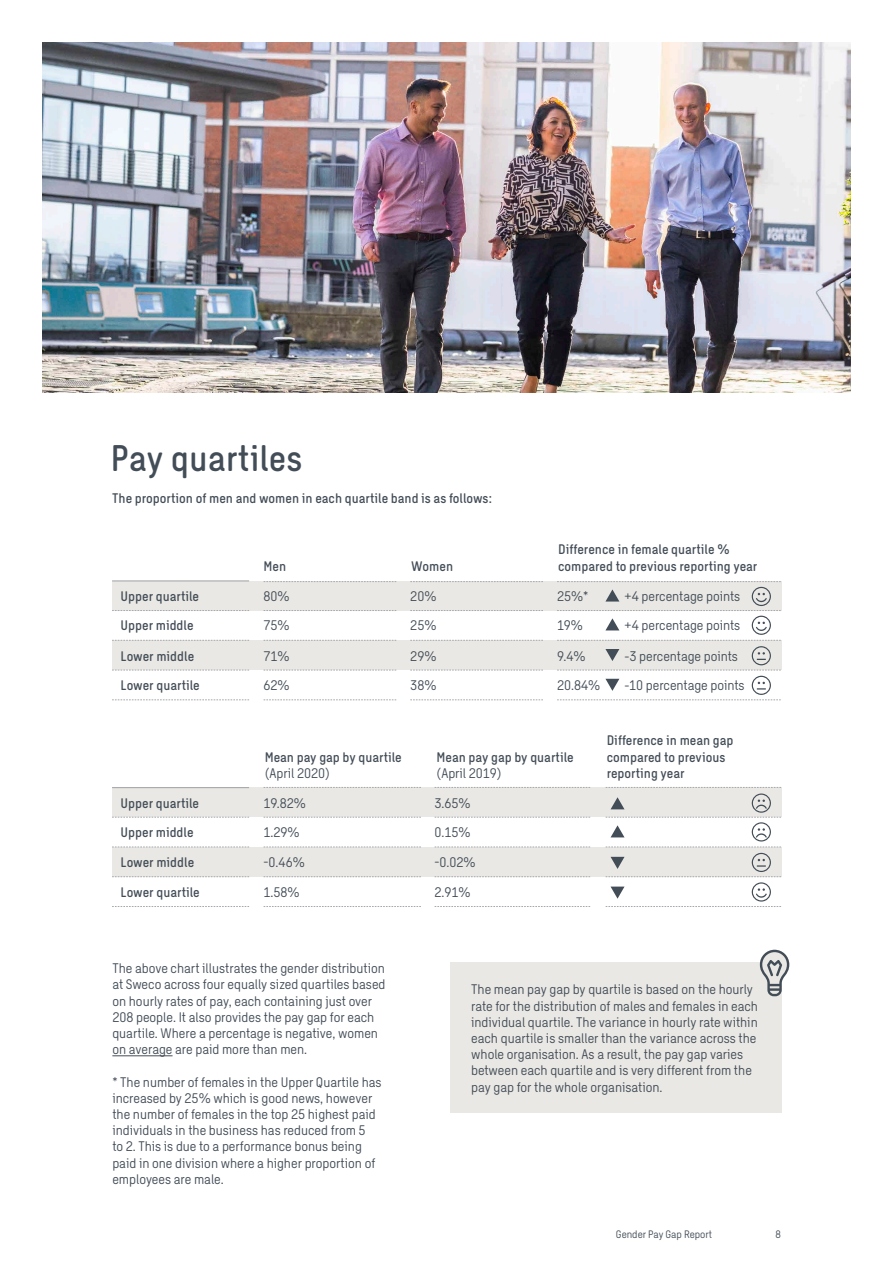
<style>
.page{position:relative;width:893px;height:1263px;background:#fff}
.page>*{position:absolute;margin:0;border:0;box-sizing:border-box;transform-origin:0 0}
.Heading_Intro_24_28{font:500 36px "Sweco Sans";color:#434d57}
.Body_text_9_10_8{font:13.5px/16.2px "Sweco Sans";color:#434d57}
.Intermediate_heading{font:500 13.5px/16.5px "Sweco Sans";color:#434d57}
.Intermediate_heading-2{font:13.5px "Sweco Sans";color:#434d57}
.Body_text_9_10_8-2{font:500 13.5px "Sweco Sans";color:#434d57}
.Pagina_text_7_9{font:10.5px "Sweco Sans";color:#434d57}
.Pagina_7_9{font:10.5px "Sweco Sans";color:#434d57}
.s1{font-weight:400}
</style>
<div class="page">
<img style="left:43px;top:43px;width:807px;height:349px">
<hr style="left:112px;top:1055px;width:61px;height:1px;background:#434d57">
<div style="left:450px;top:962px;width:332px;height:151px;background:#e9e8e4"></div>
<div style="left:112px;top:787px;width:669px;height:30px;background:#e9e8e4"></div>
<div style="left:112px;top:847px;width:669px;height:30px;background:#e9e8e4"></div>
<hr style="left:112px;top:787px;width:137px;height:1px;background:#a8a9ad">
<svg style="left:112px;top:817px;width:137px;height:1px"></svg>
<svg style="left:112px;top:847px;width:137px;height:1px"></svg>
<svg style="left:112px;top:876px;width:137px;height:1px"></svg>
<svg style="left:112px;top:906px;width:137px;height:1px"></svg>
<svg style="left:435px;top:817px;width:155px;height:1px"></svg>
<svg style="left:435px;top:847px;width:155px;height:1px"></svg>
<svg style="left:435px;top:876px;width:155px;height:1px"></svg>
<svg style="left:435px;top:906px;width:155px;height:1px"></svg>
<svg style="left:264px;top:817px;width:157px;height:1px"></svg>
<svg style="left:264px;top:847px;width:157px;height:1px"></svg>
<svg style="left:264px;top:876px;width:157px;height:1px"></svg>
<svg style="left:264px;top:906px;width:157px;height:1px"></svg>
<svg style="left:435px;top:787px;width:155px;height:1px"></svg>
<svg style="left:264px;top:787px;width:157px;height:1px"></svg>
<svg style="left:760px;top:950px;width:29px;height:46px"></svg>
<div style="left:112px;top:581px;width:669px;height:30px;background:#e9e8e4"></div>
<div style="left:112px;top:640px;width:669px;height:30px;background:#e9e8e4"></div>
<svg style="left:264px;top:610px;width:132px;height:1px"></svg>
<svg style="left:264px;top:640px;width:132px;height:1px"></svg>
<svg style="left:264px;top:670px;width:132px;height:1px"></svg>
<svg style="left:264px;top:699px;width:132px;height:1px"></svg>
<svg style="left:410px;top:610px;width:133px;height:1px"></svg>
<svg style="left:410px;top:640px;width:133px;height:1px"></svg>
<svg style="left:410px;top:670px;width:133px;height:1px"></svg>
<svg style="left:410px;top:699px;width:133px;height:1px"></svg>
<hr style="left:112px;top:580px;width:137px;height:1px;background:#a8a9ad">
<svg style="left:112px;top:610px;width:137px;height:1px"></svg>
<svg style="left:112px;top:640px;width:137px;height:1px"></svg>
<svg style="left:112px;top:670px;width:137px;height:1px"></svg>
<svg style="left:112px;top:699px;width:137px;height:1px"></svg>
<svg style="left:264px;top:581px;width:132px;height:1px"></svg>
<svg style="left:410px;top:581px;width:133px;height:1px"></svg>
<svg style="left:606px;top:787px;width:175px;height:54px"></svg>
<svg style="left:557px;top:581px;width:224px;height:119px"></svg>
<svg style="left:606px;top:847px;width:175px;height:60px"></svg>
<p class="Heading_Intro_24_28" style="left:110px;top:437px;width:194px">Pay quartiles</p>
<p class="Body_text_9_10_8-2" style="left:112px;top:490px;width:382px">The proportion of men and women in each quartile band is as follows:</p>
<p class="Intermediate_heading" style="left:264px;top:558px;width:24px">Men</p>
<p class="Intermediate_heading" style="left:411px;top:558px;width:43px">Women</p>
<p class="Intermediate_heading" style="left:558px;top:541px;width:201px">Difference in female quartile % compared to previous reporting year</p>
<p class="Intermediate_heading-2" style="left:557px;top:589px;width:33px">25%*</p>
<p class="Intermediate_heading-2" style="left:625px;top:589px;width:117px">+4 percentage points</p>
<p class="Intermediate_heading-2" style="left:557px;top:618px;width:27px">19%</p>
<p class="Intermediate_heading-2" style="left:625px;top:618px;width:117px">+4 percentage points</p>
<p class="Intermediate_heading-2" style="left:557px;top:648px;width:30px">9.4%</p>
<p class="Intermediate_heading-2" style="left:625px;top:648px;width:115px">-3 percentage points</p>
<p class="Intermediate_heading-2" style="left:264px;top:589px;width:28px">80%</p>
<p class="Intermediate_heading-2" style="left:264px;top:618px;width:27px">75%</p>
<p class="Intermediate_heading-2" style="left:264px;top:648px;width:28px">71%</p>
<p class="Intermediate_heading-2" style="left:264px;top:678px;width:28px">62%</p>
<p class="Intermediate_heading-2" style="left:410px;top:589px;width:28px">20%</p>
<p class="Intermediate_heading-2" style="left:410px;top:618px;width:28px">25%</p>
<p class="Intermediate_heading-2" style="left:410px;top:648px;width:28px">29%</p>
<p class="Intermediate_heading-2" style="left:410px;top:678px;width:28px">38%</p>
<p class="Intermediate_heading" style="left:121px;top:588px;width:80px">Upper quartile</p>
<p class="Intermediate_heading" style="left:121px;top:617px;width:75px">Upper middle</p>
<p class="Intermediate_heading" style="left:121px;top:647px;width:75px">Lower middle</p>
<p class="Intermediate_heading" style="left:121px;top:677px;width:81px">Lower quartile</p>
<p class="Intermediate_heading-2" style="left:557px;top:678px;width:45px">20.84%</p>
<p class="Intermediate_heading-2" style="left:625px;top:678px;width:121px">-10 percentage points</p>
<p class="Intermediate_heading" style="left:121px;top:795px;width:80px">Upper quartile</p>
<p class="Intermediate_heading" style="left:121px;top:824px;width:75px">Upper middle</p>
<p class="Intermediate_heading" style="left:121px;top:854px;width:75px">Lower middle</p>
<p class="Intermediate_heading" style="left:121px;top:884px;width:81px">Lower quartile</p>
<p class="Intermediate_heading" style="left:265px;top:749px;width:139px">Mean pay gap by quartile <span class="s1">(April 2020)</span></p>
<p class="Intermediate_heading-2" style="left:264px;top:795px;width:44px">19.82%</p>
<p class="Intermediate_heading-2" style="left:264px;top:824px;width:38px">1.29%</p>
<p class="Intermediate_heading-2" style="left:264px;top:855px;width:43px">-0.46%</p>
<p class="Intermediate_heading-2" style="left:264px;top:884px;width:38px">1.58%</p>
<p class="Body_text_9_10_8" style="left:112px;top:960px;width:275px">The above chart illustrates the gender distribution at Sweco across four equally sized quartiles based on hourly rates of pay, each containing just over 208 people. It also provides the pay gap for each quartile. Where a percentage is negative, women on average are paid more than men.</p>
<p class="Body_text_9_10_8" style="left:112px;top:1074px;width:271px">* The number of females in the Upper Quartile has increased by 25% which is good news, however the number of females in the top 25 highest paid individuals in the business has reduced from 5<br>to 2. This is due to a performance bonus being paid in one division where a higher proportion of employees are male.</p>
<p class="Intermediate_heading" style="left:437px;top:749px;width:139px">Mean pay gap by quartile <span class="s1">(April 2019)</span></p>
<p class="Intermediate_heading-2" style="left:435px;top:795px;width:38px">3.65%</p>
<p class="Intermediate_heading-2" style="left:435px;top:824px;width:38px">0.15%</p>
<p class="Intermediate_heading-2" style="left:435px;top:855px;width:43px">-0.02%</p>
<p class="Intermediate_heading-2" style="left:435px;top:884px;width:38px">2.91%</p>
<p class="Intermediate_heading" style="left:607px;top:732px;width:128px">Difference in mean gap compared to previous reporting year</p>
<p class="Body_text_9_10_8" style="left:471px;top:982px;width:288px">The mean pay gap by quartile is based on the hourly rate for the distribution of males and females in each individual quartile. The variance in hourly rate within each quartile is smaller than the variance across the whole organisation. As a result, the pay gap varies between each quartile and is very different from the pay gap for the whole organisation.</p>
<p class="Pagina_text_7_9" style="left:616px;top:1228px;width:98px">Gender Pay Gap Report</p>
<p class="Pagina_7_9" style="left:776px;top:1228px;width:7px">8</p>
</div>
